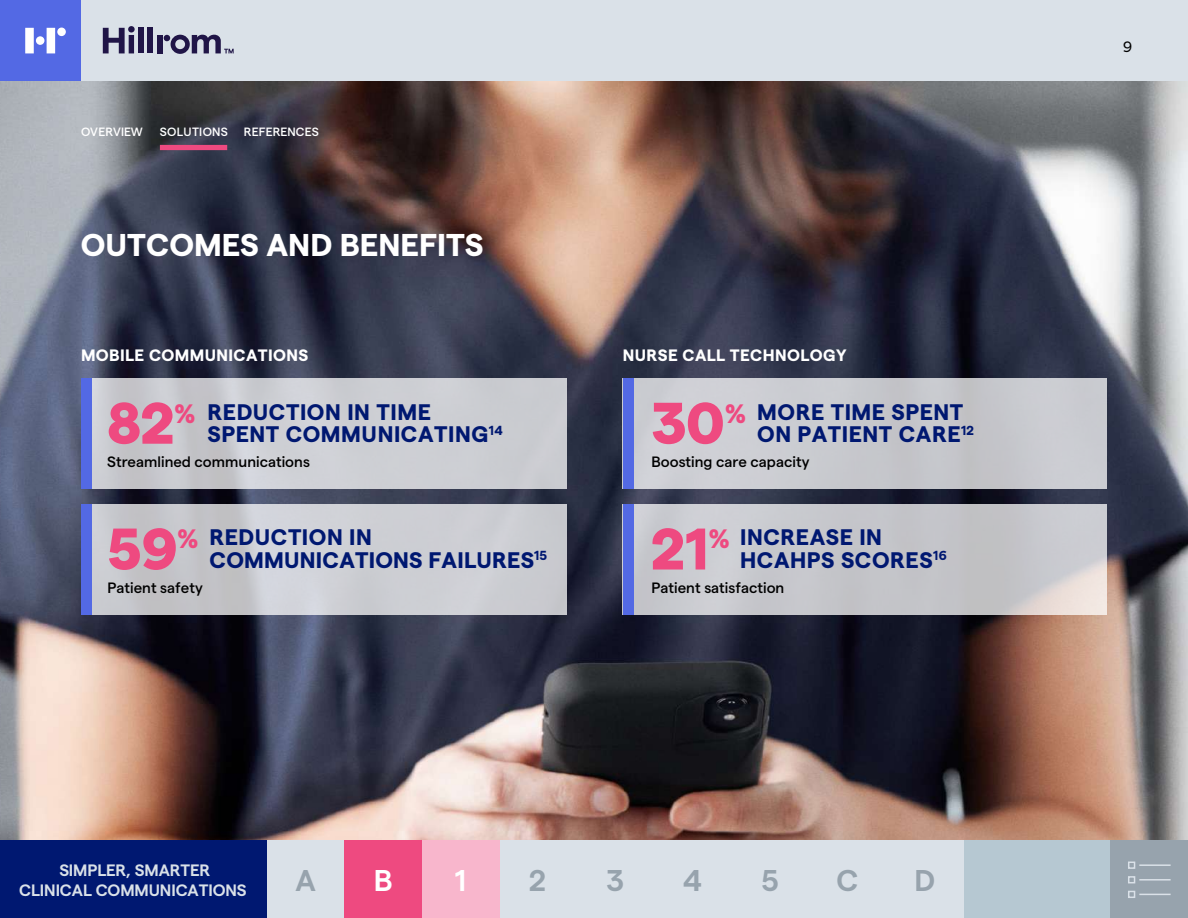
<style>
.page{position:relative;width:1188px;height:918px;background:#fff}
.page>*{position:absolute;margin:0;border:0;box-sizing:border-box;transform-origin:0 0}
.t1{font:800 58.5px "Matter";letter-spacing:-.015em;color:#ee4a80}
.t2{font:700 31.5px "Matter";color:#fff}
.t3{font:600 30px "Matter";color:#97a3ad}
.t4{font:600 30px "Matter";color:#fff}
.t5{font:800 26.55px "Matter";color:#ee4a80}
.t6{font:700 22.5px/22.5px "Matter";letter-spacing:.025em;color:#001871}
.t7{font:700 16.5px "Matter";letter-spacing:.025em;color:#fff}
.t8{font:600 16.5px/19.8px "Matter";letter-spacing:-.005em;color:#dae1e8;text-align:center}
.t9{font:500 15px "Matter";color:#000}
.t10{font:15px "Matter";color:#000}
.t11{font:500 12px "Matter";letter-spacing:.01em;color:#fff}
</style>
<div class="page">
<img style="left:0;top:82px;width:1188px;height:759px">
<svg style="left:633px;top:504px;width:474px;height:111px;background:#c8c8cc"></svg>
<div style="left:623px;top:378px;width:484px;height:111px;background:#cacbd0"></div>
<svg style="left:92px;top:504px;width:475px;height:111px;background:#cacbd0"></svg>
<div style="left:84px;top:378px;width:483px;height:111px;background:linear-gradient(to right,#c9cacf,#cdcfd4)"></div>
<div style="left:0;top:0;width:1188px;height:81px;background:#dae1e8"></div>
<div style="left:0;top:0;width:81px;height:81px;background:#5369e4"></div>
<svg style="left:25px;top:28px;width:9px;height:25px"></svg>
<svg style="left:47px;top:28px;width:8px;height:25px"></svg>
<div style="left:57px;top:28px;width:9px;height:8px;background:#fff;border-radius:50%"></div>
<div style="left:138px;top:27px;width:6px;height:26px;background:#201547"></div>
<div style="left:148px;top:27px;width:5px;height:26px;background:#201547"></div>
<div style="left:157px;top:35px;width:5px;height:18px;background:#201547"></div>
<svg style="left:103px;top:26px;width:32px;height:27px"></svg>
<div style="left:36px;top:36px;width:8px;height:9px;background:#fff;border-radius:50%"></div>
<svg style="left:164px;top:35px;width:70px;height:19px"></svg>
<div style="left:160px;top:145px;width:67px;height:5px;background:#ee4a80"></div>
<div style="left:623px;top:378px;width:10px;height:111px;background:#5369e4"></div>
<div style="left:81px;top:378px;width:11px;height:111px;background:#5369e4"></div>
<div style="left:623px;top:504px;width:10px;height:111px;background:#5369e4"></div>
<div style="left:81px;top:504px;width:11px;height:111px;background:#5369e4"></div>
<div style="left:964px;top:841px;width:224px;height:77px;background:#b6c8d2"></div>
<div style="left:1111px;top:841px;width:77px;height:77px;background:#97a3ad"></div>
<div style="left:1128px;top:876px;width:7px;height:7px;border:2px solid #dae1e8"></div>
<hr style="left:1139px;top:879px;width:32px;height:2px;background:#dae1e8">
<div style="left:1128px;top:891px;width:7px;height:7px;border:2px solid #dae1e8"></div>
<hr style="left:1139px;top:894px;width:32px;height:1px;background:#dae1e8">
<div style="left:499px;top:841px;width:78px;height:77px;background:#dae1e8"></div>
<div style="left:0;top:841px;width:267px;height:77px;background:#001871"></div>
<div style="left:267px;top:841px;width:77px;height:77px;background:#dae1e8"></div>
<div style="left:344px;top:841px;width:78px;height:77px;background:#ee4a80"></div>
<div style="left:422px;top:841px;width:77px;height:77px;background:#f8b6cc"></div>
<div style="left:577px;top:841px;width:77px;height:77px;background:#dae1e8"></div>
<div style="left:654px;top:841px;width:77px;height:77px;background:#dae1e8"></div>
<div style="left:731px;top:841px;width:78px;height:77px;background:#dae1e8"></div>
<div style="left:809px;top:841px;width:77px;height:77px;background:#dae1e8"></div>
<div style="left:886px;top:841px;width:78px;height:77px;background:#dae1e8"></div>
<div style="left:1128px;top:862px;width:7px;height:7px;border:2px solid #dae1e8"></div>
<hr style="left:1139px;top:864px;width:32px;height:2px;background:#dae1e8">
<p class="t11" style="left:81px;top:123px;width:63px">OVERVIEW</p>
<p class="t11" style="left:160px;top:123px;width:70px">SOLUTIONS</p>
<p class="t11" style="left:244px;top:123px;width:76px">REFERENCES</p>
<h2 class="t2" style="left:81px;top:222px;width:404px">OUTCOMES AND BENEFITS</h2>
<p class="t7" style="left:81px;top:343px;width:229px">MOBILE COMMUNICATIONS</p>
<p class="t7" style="left:623px;top:343px;width:225px">NURSE CALL TECHNOLOGY</p>
<h1 class="t1" style="left:107px;top:379px;width:70px">82</h1>
<p class="t6" style="left:208px;top:398px;width:297px">REDUCTION IN TIME<br>SPENT COMMUNICATING<sup>14</sup></p>
<h1 class="t1" style="left:651px;top:379px;width:75px">30</h1>
<p class="t6" style="left:757px;top:398px;width:219px">MORE TIME SPENT<br>ON PATIENT CARE<sup>12</sup></p>
<p class="t5" style="left:175px;top:394px;width:22px">%</p>
<p class="t5" style="left:726px;top:394px;width:22px">%</p>
<p class="t9" style="left:107px;top:451px;width:204px">Streamlined communications</p>
<p class="t9" style="left:652px;top:451px;width:159px">Boosting care capacity</p>
<h1 class="t1" style="left:107px;top:505px;width:72px">59</h1>
<h1 class="t1" style="left:651px;top:505px;width:59px">21</h1>
<p class="t6" style="left:740px;top:524px;width:208px">INCREASE IN<br>HCAHPS SCORES<sup>16</sup></p>
<p class="t5" style="left:178px;top:519px;width:22px">%</p>
<p class="t5" style="left:709px;top:519px;width:22px">%</p>
<p class="t6" style="left:210px;top:524px;width:339px">REDUCTION IN<br>COMMUNICATIONS FAILURES<sup>15</sup></p>
<p class="t9" style="left:107px;top:577px;width:97px">Patient safety</p>
<p class="t9" style="left:652px;top:577px;width:134px">Patient satisfaction</p>
<p class="t8" style="left:19px;top:859px;width:229px">SIMPLER, SMARTER<br>CLINICAL COMMUNICATIONS</p>
<h3 class="t3" style="left:296px;top:859px;width:22px">A</h3>
<h3 class="t4" style="left:374px;top:859px;width:20px">B</h3>
<h3 class="t4" style="left:455px;top:859px;width:13px">1</h3>
<h3 class="t3" style="left:529px;top:859px;width:19px">2</h3>
<h3 class="t3" style="left:607px;top:859px;width:19px">3</h3>
<h3 class="t3" style="left:683px;top:859px;width:20px">4</h3>
<h3 class="t3" style="left:761px;top:859px;width:19px">5</h3>
<h3 class="t3" style="left:837px;top:859px;width:23px">C</h3>
<h3 class="t3" style="left:915px;top:859px;width:22px">D</h3>
<p class="t10" style="left:1123px;top:35px;width:10px">9</p>
</div>
